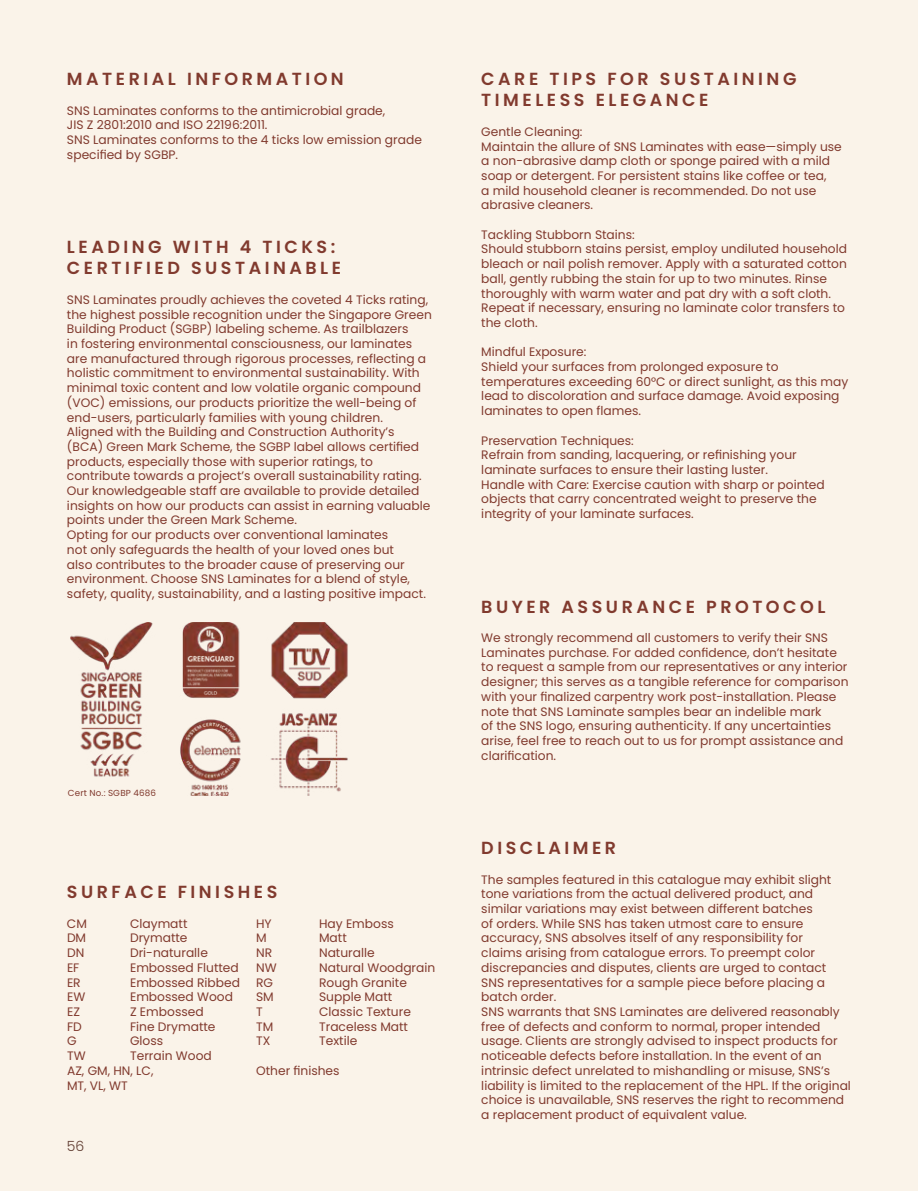
<style>
.page{position:relative;width:918px;height:1191px;background:#faf3e9}
.page>*{position:absolute;margin:0;border:0;box-sizing:border-box;transform-origin:0 0}
.t1{font:600 17.5px/21px "Poppins";letter-spacing:.2em;color:#813a2e}
.t2{font:300 14px "Poppins";color:#5f3b30}
.t3{font:12.25px/14.7px "Poppins";color:#813a2e}
.t4{font:8.75px "Poppins";letter-spacing:.025em;color:#813a2e}
</style>
<div class="page">
<img style="left:71px;top:623px;width:277px;height:172px">
<h1 class="t1" style="left:67px;top:69px;width:278px">MATERIAL INFORMATION</h1>
<p class="t3" style="left:67px;top:103px;width:356px">SNS Laminates conforms to the antimicrobial grade,<br>JIS Z 2801:2010 and ISO 22196:2011.<br>SNS Laminates conforms to the 4 ticks low emission grade specified by SGBP.</p>
<h1 class="t1" style="left:67px;top:237px;width:276px">LEADING WITH 4 TICKS:<br>CERTIFIED SUSTAINABLE</h1>
<p class="t3" style="left:67px;top:292px;width:366px">SNS Laminates proudly achieves the coveted 4 Ticks rating, the highest possible recognition under the Singapore Green Building Product (SGBP) labeling scheme. As trailblazers<br>in fostering environmental consciousness, our laminates are manufactured through rigorous processes, reflecting a holistic commitment to environmental sustainability. With minimal toxic content and low volatile organic compound (VOC) emissions, our products prioritize the well-being of end-users, particularly families with young children.<br>Aligned with the Building and Construction Authority’s (BCA) Green Mark Scheme, the SGBP label allows certified products, especially those with superior ratings, to contribute towards a project’s overall sustainability rating.<br>Our knowledgeable staff are available to provide detailed insights on how our products can assist in earning valuable points under the Green Mark Scheme.<br>Opting for our products over conventional laminates<br>not only safeguards the health of your loved ones but<br>also contributes to the broader cause of preserving our environment. Choose SNS Laminates for a blend of style, safety, quality, sustainability, and a lasting positive impact.</p>
<p class="t4" style="left:68px;top:788px;width:90px">Cert No.: SGBP 4686</p>
<h1 class="t1" style="left:67px;top:882px;width:212px">SURFACE FINISHES</h1>
<p class="t3" style="left:67px;top:916px;width:22px">CM</p>
<p class="t3" style="left:130px;top:916px;width:59px">Claymatt</p>
<p class="t3" style="left:256px;top:916px;width:17px">HY</p>
<p class="t3" style="left:319px;top:916px;width:76px">Hay Emboss</p>
<p class="t3" style="left:67px;top:931px;width:21px">DM</p>
<p class="t3" style="left:130px;top:931px;width:59px">Drymatte</p>
<p class="t3" style="left:256px;top:931px;width:12px">M</p>
<p class="t3" style="left:319px;top:931px;width:29px">Matt</p>
<p class="t3" style="left:67px;top:945px;width:19px">DN</p>
<p class="t3" style="left:130px;top:945px;width:79px">Dri-naturalle</p>
<p class="t3" style="left:256px;top:945px;width:18px">NR</p>
<p class="t3" style="left:319px;top:945px;width:57px">Naturalle</p>
<p class="t3" style="left:67px;top:960px;width:14px">EF</p>
<p class="t3" style="left:130px;top:960px;width:110px">Embossed Flutted</p>
<p class="t3" style="left:256px;top:960px;width:22px">NW</p>
<p class="t3" style="left:319px;top:960px;width:118px">Natural Woodgrain</p>
<p class="t3" style="left:67px;top:975px;width:15px">ER</p>
<p class="t3" style="left:130px;top:975px;width:111px">Embossed Ribbed</p>
<p class="t3" style="left:256px;top:975px;width:18px">RG</p>
<p class="t3" style="left:319px;top:975px;width:89px">Rough Granite</p>
<p class="t3" style="left:67px;top:989px;width:20px">EW</p>
<p class="t3" style="left:130px;top:989px;width:104px">Embossed Wood</p>
<p class="t3" style="left:256px;top:989px;width:19px">SM</p>
<p class="t3" style="left:319px;top:989px;width:75px">Supple Matt</p>
<p class="t3" style="left:67px;top:1004px;width:14px">EZ</p>
<p class="t3" style="left:130px;top:1004px;width:75px">Z Embossed</p>
<p class="t3" style="left:256px;top:1004px;width:8px">T</p>
<p class="t3" style="left:319px;top:1004px;width:93px">Classic Texture</p>
<p class="t3" style="left:67px;top:1019px;width:16px">FD</p>
<p class="t3" style="left:130px;top:1019px;width:87px">Fine Drymatte</p>
<p class="t3" style="left:256px;top:1019px;width:19px">TM</p>
<p class="t3" style="left:319px;top:1019px;width:90px">Traceless Matt</p>
<p class="t3" style="left:67px;top:1033px;width:11px">G</p>
<p class="t3" style="left:130px;top:1033px;width:35px">Gloss</p>
<p class="t3" style="left:256px;top:1033px;width:16px">TX</p>
<p class="t3" style="left:319px;top:1033px;width:40px">Textile</p>
<p class="t3" style="left:67px;top:1048px;width:20px">TW</p>
<p class="t3" style="left:67px;top:1048px;width:146px;text-indent:63px">Terrain Wood<br>AZ, GM, HN, LC,</p>
<p class="t3" style="left:256px;top:1063px;width:85px">Other finishes</p>
<p class="t3" style="left:67px;top:1078px;width:62px">MT, VL, WT</p>
<p class="t2" style="left:67px;top:1138px;width:19px">56</p>
<h1 class="t1" style="left:481px;top:69px;width:317px">CARE TIPS FOR SUSTAINING<br>TIMELESS ELEGANCE</h1>
<p class="t3" style="left:481px;top:124px;width:362px">Gentle Cleaning:<br>Maintain the allure of SNS Laminates with ease—simply use a non-abrasive damp cloth or sponge paired with a mild soap or detergent. For persistent stains like coffee or tea,<br>a mild household cleaner is recommended. Do not use abrasive cleaners.</p>
<p class="t3" style="left:481px;top:227px;width:367px">Tackling Stubborn Stains:<br>Should stubborn stains persist, employ undiluted household bleach or nail polish remover. Apply with a saturated cotton ball, gently rubbing the stain for up to two minutes. Rinse thoroughly with warm water and pat dry with a soft cloth.<br>Repeat if necessary, ensuring no laminate color transfers to the cloth.</p>
<p class="t3" style="left:481px;top:345px;width:368px">Mindful Exposure:<br>Shield your surfaces from prolonged exposure to temperatures exceeding 60°C or direct sunlight, as this may lead to discoloration and surface damage. Avoid exposing laminates to open flames.</p>
<p class="t3" style="left:481px;top:433px;width:345px">Preservation Techniques:<br>Refrain from sanding, lacquering, or refinishing your laminate surfaces to ensure their lasting luster.<br>Handle with Care: Exercise caution with sharp or pointed objects that carry concentrated weight to preserve the integrity of your laminate surfaces.</p>
<h1 class="t1" style="left:481px;top:596px;width:345px">BUYER ASSURANCE PROTOCOL</h1>
<p class="t3" style="left:481px;top:630px;width:369px">We strongly recommend all customers to verify their SNS Laminates purchase. For added confidence, don’t hesitate to request a sample from our representatives or any interior designer; this serves as a tangible reference for comparison with your finalized carpentry work post-installation. Please note that SNS Laminate samples bear an indelible mark<br>of the SNS logo, ensuring authenticity. If any uncertainties arise, feel free to reach out to us for prompt assistance and clarification.</p>
<h1 class="t1" style="left:481px;top:837px;width:136px">DISCLAIMER</h1>
<p class="t3" style="left:481px;top:872px;width:371px">The samples featured in this catalogue may exhibit slight tone variations from the actual delivered product, and similar variations may exist between different batches<br>of orders. While SNS has taken utmost care to ensure accuracy, SNS absolves itself of any responsibility for<br>claims arising from catalogue errors. To preempt color discrepancies and disputes, clients are urged to contact SNS representatives for a sample piece before placing a batch order.<br>SNS warrants that SNS Laminates are delivered reasonably free of defects and conform to normal, proper intended usage. Clients are strongly advised to inspect products for noticeable defects before installation. In the event of an intrinsic defect unrelated to mishandling or misuse, SNS’s liability is limited to the replacement of the HPL. If the original choice is unavailable, SNS reserves the right to recommend a replacement product of equivalent value.</p>
</div>
